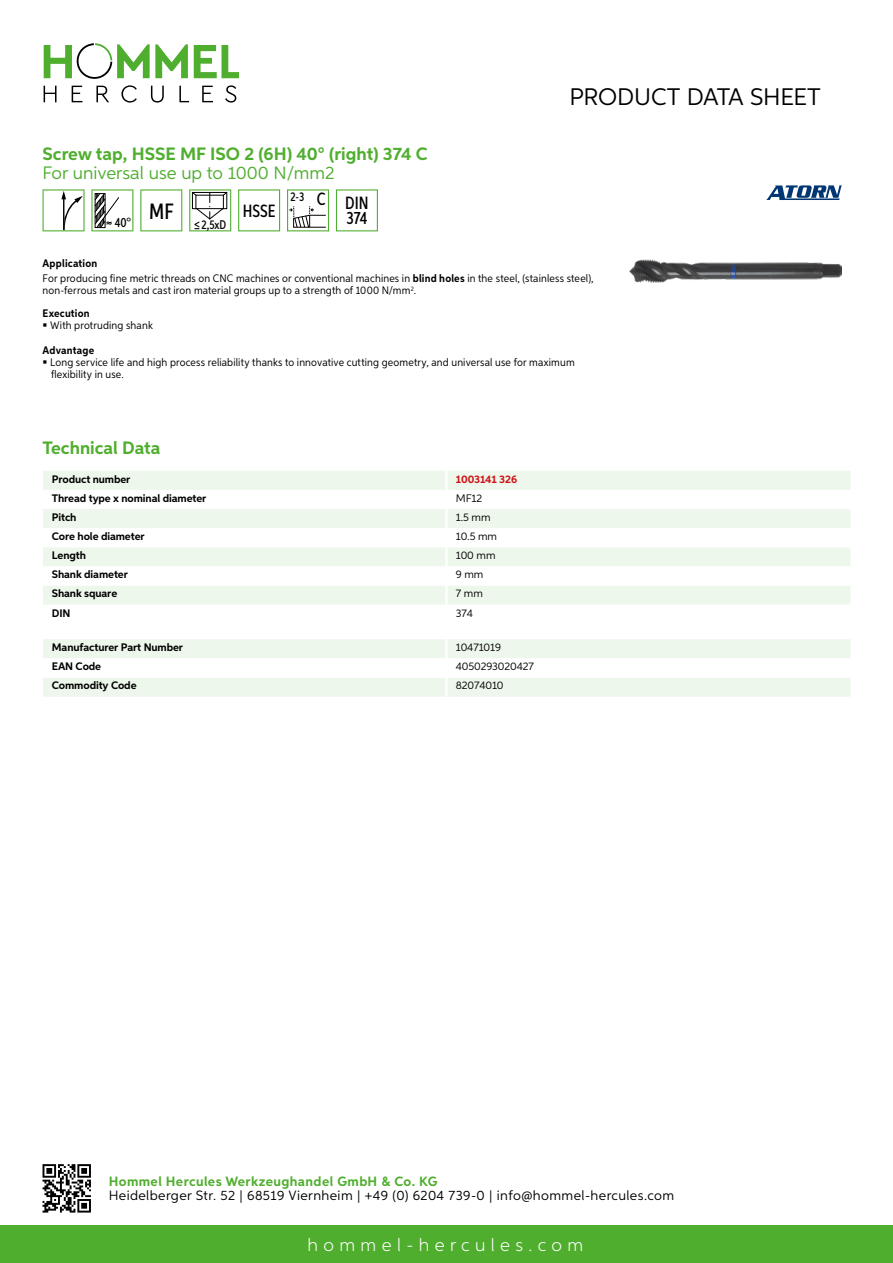
<style>
.page{position:relative;width:893px;height:1263px;background:#fff}
.page>*{position:absolute;margin:0;border:0;box-sizing:border-box;transform-origin:0 0}
.t1{font:24px "Aspira";letter-spacing:-.01em;color:#000}
.t2{font:700 18px "Aspira";color:#50ae2f}
.t3{font:18px "Aspira";color:#50ae2f}
.t4{font:300 18px "Aspira";letter-spacing:.3em;color:#fff}
.t5{font:500 17.85px/14.9px "Aspira XX Nar";color:#000;text-align:right}
.t6{font:13.5px "Aspira";letter-spacing:.03em;color:#000}
.t7{font:700 13.5px "Aspira";letter-spacing:.03em;color:#50ae2f}
.t8{font:500 13.35px "Aspira XX Nar";color:#000}
.t9{font:500 12.6px "Aspira XX Nar";color:#000}
.t10{font:10.95px/15.1px "Aspira Nar";letter-spacing:.015em;color:#000}
.t11{font:700 10.95px "Aspira";letter-spacing:-.01em;color:#000}
.t12{font:10.95px "Aspira";letter-spacing:-.01em;color:#000}
.t13{font:700 10.95px "Aspira";letter-spacing:-.01em;color:#cd1013}
.t14{font:700 10.95px "Aspira Nar";letter-spacing:.015em;color:#000}
.s1{font-weight:700}
</style>
<div class="page">
<div style="left:0;top:1226px;width:893px;height:37px;background:#50ae2f"></div>
<svg style="left:43px;top:1164px;width:48px;height:48px"></svg>
<svg style="left:194px;top:45px;width:45px;height:33px"></svg>
<svg style="left:44px;top:43px;width:144px;height:36px"></svg>
<svg style="left:44px;top:86px;width:13px;height:16px"></svg>
<svg style="left:72px;top:86px;width:10px;height:16px"></svg>
<svg style="left:96px;top:86px;width:13px;height:16px"></svg>
<svg style="left:121px;top:85px;width:16px;height:18px"></svg>
<svg style="left:151px;top:86px;width:13px;height:17px"></svg>
<svg style="left:179px;top:86px;width:10px;height:16px"></svg>
<svg style="left:202px;top:86px;width:11px;height:16px"></svg>
<svg style="left:225px;top:85px;width:11px;height:18px"></svg>
<div style="left:43px;top:471px;width:807px;height:19px;background:#eef7eb"></div>
<svg style="left:43px;top:509px;width:807px;height:96px;fill:#eef7eb"></svg>
<hr style="left:445px;top:471px;width:3px;height:19px;background:#fff">
<hr style="left:445px;top:509px;width:3px;height:19px;background:#fff">
<hr style="left:445px;top:528px;width:3px;height:19px;background:#fff">
<hr style="left:445px;top:547px;width:3px;height:19px;background:#fff">
<hr style="left:445px;top:566px;width:3px;height:20px;background:#fff">
<hr style="left:445px;top:586px;width:3px;height:19px;background:#fff">
<svg style="left:43px;top:639px;width:807px;height:58px"></svg>
<hr style="left:445px;top:677px;width:3px;height:20px;background:#fff">
<svg style="left:43px;top:189px;width:42px;height:42px"></svg>
<svg style="left:91px;top:189px;width:42px;height:42px"></svg>
<svg style="left:140px;top:189px;width:42px;height:42px"></svg>
<svg style="left:189px;top:189px;width:42px;height:42px"></svg>
<svg style="left:238px;top:189px;width:42px;height:42px"></svg>
<svg style="left:287px;top:189px;width:42px;height:42px"></svg>
<svg style="left:336px;top:189px;width:42px;height:42px"></svg>
<img style="left:629px;top:259px;width:213px;height:24px">
<svg style="left:766px;top:185px;width:76px;height:15px"></svg>
<h2 class="t2" style="left:43px;top:142px;width:387px">Screw tap, HSSE MF ISO 2 (6H) 40° (right) 374 C</h2>
<h2 class="t3" style="left:43px;top:162px;width:294px">For universal use up to 1000 N/mm2</h2>
<p class="t8" style="left:115px;top:215px;width:60px">40° <sup>MF</sup></p>
<p class="t9" style="left:194px;top:217px;width:34px">≤2,5xD</p>
<h3 class="t5" style="left:243px;top:203px;width:34px">HSSE</h3>
<h3 class="t5" style="left:290px;top:196px;width:80px"><sup>2-3</sup> C DIN<br>374</h3>
<h1 class="t1" style="left:569px;top:82px;width:253px">Product data sh eet</h1>
<p class="t10" style="left:43px;top:256px;width:553px"><span class="s1">Application<br></span>For producing fine metric threads on CNC machines or conventional machines in <span class="s1">blind holes</span> in the steel, (stainless steel),</p>
<p class="t10" style="left:43px;top:279px;width:375px;line-height:22.2px">non-ferrous metals and cast iron material groups up to a strength of 1000 N/mm<sup>2</sup>.<br><span class="s1">Execution</span></p>
<p class="t10" style="left:50px;top:318px;width:104px">With protruding shank</p>
<p class="t14" style="left:43px;top:343px;width:53px">Advantage</p>
<p class="t10" style="left:50px;top:357px;width:526px;line-height:12px">Long service life and high process reliability thanks to innovative cutting geometry, and universal use for maximum flexibility in use.</p>
<h2 class="t2" style="left:43px;top:437px;width:120px">Technical Data</h2>
<p class="t11" style="left:52px;top:472px;width:80px">Product number</p>
<p class="t13" style="left:456px;top:472px;width:63px">1003141 326</p>
<p class="t11" style="left:52px;top:491px;width:156px">Thread type x nominal diameter</p>
<p class="t12" style="left:456px;top:491px;width:28px">MF12</p>
<p class="t11" style="left:52px;top:510px;width:26px">Pitch</p>
<p class="t12" style="left:456px;top:510px;width:36px">1.5 mm</p>
<p class="t11" style="left:52px;top:530px;width:94px">Core hole diameter</p>
<p class="t12" style="left:456px;top:530px;width:43px">10.5 mm</p>
<p class="t11" style="left:52px;top:549px;width:36px">Length</p>
<p class="t12" style="left:456px;top:549px;width:41px">100 mm</p>
<p class="t11" style="left:52px;top:568px;width:78px">Shank diameter</p>
<p class="t12" style="left:456px;top:568px;width:29px">9 mm</p>
<p class="t11" style="left:52px;top:587px;width:67px">Shank square</p>
<p class="t12" style="left:456px;top:587px;width:29px">7 mm</p>
<p class="t11" style="left:52px;top:606px;width:20px">DIN</p>
<p class="t12" style="left:456px;top:606px;width:19px">374</p>
<p class="t11" style="left:52px;top:641px;width:133px">Manufacturer Part Number</p>
<p class="t12" style="left:456px;top:641px;width:47px">10471019</p>
<p class="t11" style="left:52px;top:660px;width:51px">EAN Code</p>
<p class="t12" style="left:456px;top:660px;width:80px">4050293020427</p>
<p class="t11" style="left:52px;top:679px;width:86px">Commodity Code</p>
<p class="t12" style="left:456px;top:679px;width:49px">82074010</p>
<p class="t7" style="left:109px;top:1172px;width:330px">Hommel Hercules Werkzeughandel GmbH &amp; Co. KG</p>
<p class="t6" style="left:109px;top:1187px;width:567px">Heidelberger Str. 52 | 68519 Viernheim | +49 (0) 6204 739-0 | info@hommel-hercules.com</p>
<h2 class="t4" style="left:307px;top:1234px;width:277px">hommel-hercules.com</h2>
</div>
